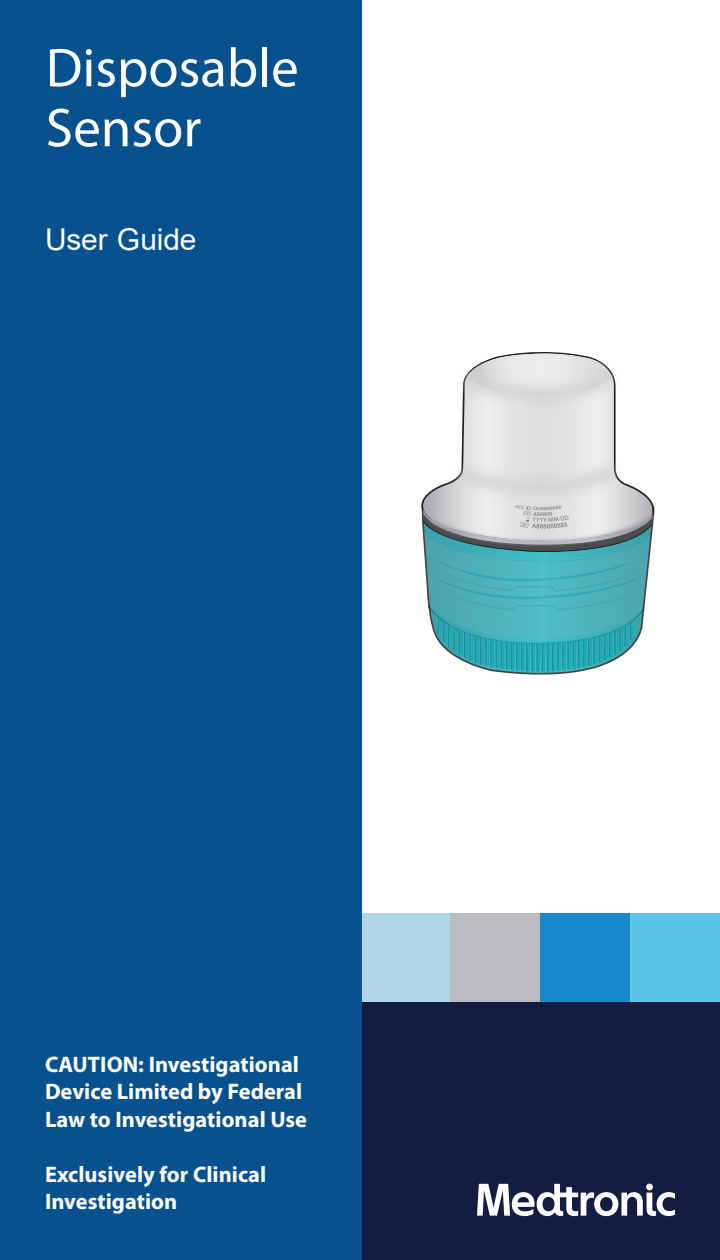
<style>
.page{position:relative;width:720px;height:1260px;background:#fff}
.page>*{position:absolute;margin:0;border:0;box-sizing:border-box;transform-origin:0 0}
.t1{font:55px/60px "Myriad Pro";color:#fff}
.t2{font:30px "Arial";letter-spacing:-.005em;color:#fff}
.t3{font:700 22.5px/27.5px "Myriad Pro";color:#fff}
</style>
<div class="page">
<div style="left:360px;top:913px;width:90px;height:90px;background:#afd7e8"></div>
<div style="left:450px;top:913px;width:90px;height:90px;background:#bcbdc0"></div>
<div style="left:540px;top:913px;width:90px;height:90px;background:#1889cb"></div>
<div style="left:630px;top:913px;width:90px;height:90px;background:#5cc4e8"></div>
<div style="left:361px;top:1003px;width:359px;height:257px;background:#131c42"></div>
<svg style="left:477px;top:1184px;width:198px;height:32px"></svg>
<div style="left:0;top:0;width:361px;height:1260px;background:#07528e"></div>
<svg style="left:474px;top:666px;width:127px;height:6px"></svg>
<img style="left:462px;top:352px;width:154px;height:44px">
<img style="left:421px;top:396px;width:234px;height:270px">
<h1 class="t1" style="left:46px;top:37px;width:254px">Disposable<br>Sensor</h1>
<h2 class="t2" style="left:45px;top:219px;width:153px">User Guide</h2>
<p class="t3" style="left:45px;top:1050px;width:264px">CAUTION: Investigational<br>Device Limited by Federal<br>Law to Investigational Use</p>
<p class="t3" style="left:45px;top:1160px;width:223px">Exclusively for Clinical<br>Investigation</p>
</div>
